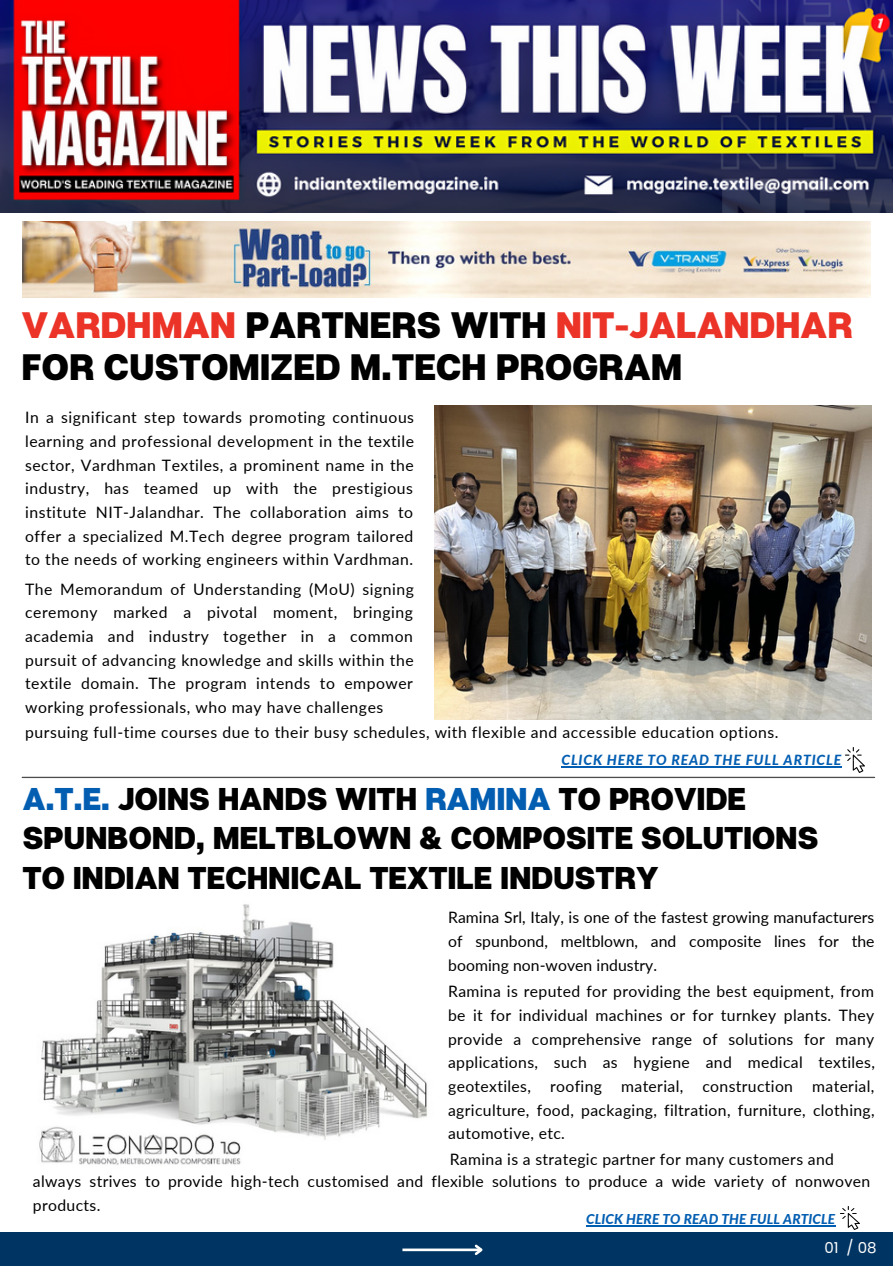
<style>
.page{position:relative;width:893px;height:1266px;background:#fff}
.page>*{position:absolute;margin:0;border:0;box-sizing:border-box;transform-origin:0 0}
.t1{font:800 36.75px/42px "Articulat CF";letter-spacing:-.01em;color:#000}
.t2{font:800 31.5px/39.4px "Articulat CF";letter-spacing:-.01em;color:#000}
.t3{font:15.75px/23.6px "Lato";letter-spacing:.025em;color:#000;text-align:justify}
.t4{font:15.05px "Poppins";color:#fff}
.t5{font:italic 800 14px "Lato";letter-spacing:.06em;color:#035eb2}
.t6{font:italic 800 13.65px "Lato";letter-spacing:.01em;color:#035eb2}
.s1{color:#eb3327}
.s2{color:#035eb2}
</style>
<div class="page">
<img style="left:0;top:0;width:892px;height:213px">
<div style="left:0;top:1231px;width:892px;height:34px;background:#003563"></div>
<hr style="left:402px;top:1248px;width:79px;height:2px;background:#fff">
<svg style="left:472px;top:1244px;width:11px;height:11px"></svg>
<img style="left:22px;top:222px;width:848px;height:76px">
<img style="left:845px;top:747px;width:19px;height:25px">
<img style="left:840px;top:1206px;width:19px;height:23px">
<hr style="left:22px;top:776px;width:852px;height:2px;background:#4d4d4d">
<img style="left:434px;top:405px;width:437px;height:314px">
<img style="left:39px;top:904px;width:388px;height:261px">
<hr style="left:561px;top:766px;width:281px;height:1px;background:#035eb2">
<hr style="left:586px;top:1225px;width:249px;height:1px;background:#035eb2">
<p class="t1" style="left:22px;top:303px;width:832px"><span class="s1">VARDHMAN</span> PARTNERS WITH <span class="s1">NIT-JALANDHAR<br></span>FOR CUSTOMIZED M.TECH PROGRAM</p>
<p class="t3" style="left:25px;top:405px;width:390px">In a significant step towards promoting continuous learning and professional development in the textile sector, Vardhman Textiles, a prominent name in the industry, has teamed up with the prestigious institute NIT-Jalandhar. The collaboration aims to offer a specialized M.Tech degree program tailored to the needs of working engineers within Vardhman.</p>
<p class="t3" style="left:25px;top:577px;width:390px">The Memorandum of Understanding (MoU) signing ceremony marked a pivotal moment, bringing academia and industry together in a common pursuit of advancing knowledge and skills within the textile domain. The program intends to empower working professionals, who may have challenges</p>
<p class="t3" style="left:25px;top:720px;width:755px">pursuing full-time courses due to their busy schedules, with flexible and accessible education options.</p>
<p class="t5" style="left:561px;top:751px;width:281px">CLICK HERE TO READ THE FULL ARTICLE</p>
<p class="t2" style="left:22px;top:778px;width:797px"><span class="s2">A.T.E.</span> JOINS HANDS WITH <span class="s2">RAMINA</span> TO PROVIDE<br>SPUNBOND, MELTBLOWN &amp; COMPOSITE SOLUTIONS</p>
<p class="t2" style="left:22px;top:857px;width:638px">TO INDIAN TECHNICAL TEXTILE INDUSTRY</p>
<p class="t3" style="left:448px;top:905px;width:428px">Ramina Srl, Italy, is one of the fastest growing manufacturers of spunbond, meltblown, and composite lines for the booming non-woven industry.</p>
<p class="t3" style="left:448px;top:979px;width:428px">Ramina is reputed for providing the best equipment, from be it for individual machines or for turnkey plants. They provide a comprehensive range of solutions for many applications, such as hygiene and medical textiles, geotextiles, roofing material, construction material, agriculture, food, packaging, filtration, furniture, clothing, automotive, etc.</p>
<p class="t3" style="left:450px;top:1146px;width:386px">Ramina is a strategic partner for many customers and</p>
<p class="t3" style="left:33px;top:1169px;width:839px">always strives to provide high-tech customised and flexible solutions to produce a wide variety of nonwoven products.</p>
<p class="t6" style="left:586px;top:1210px;width:250px">CLICK HERE TO READ THE FULL ARTICLE</p>
<p class="t4" style="left:824px;top:1237px;width:54px">01 / 08</p>
</div>
